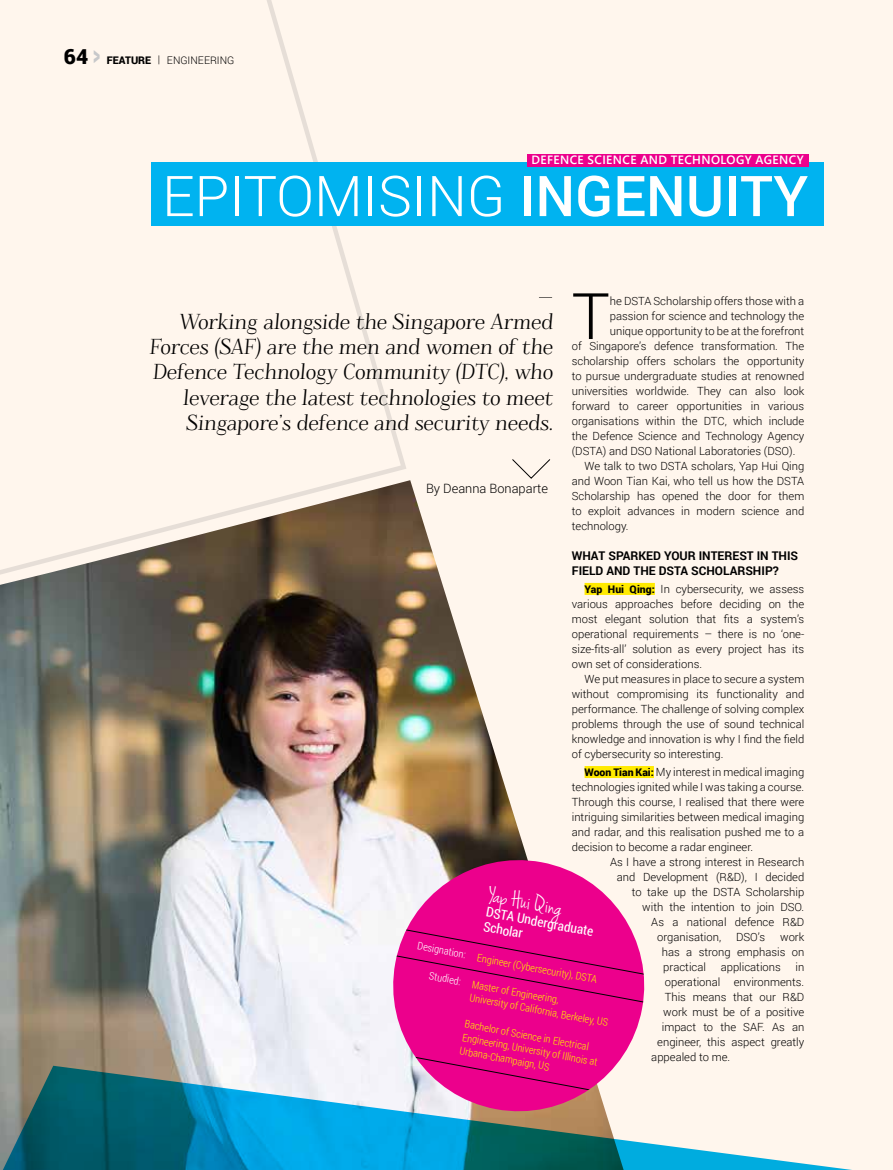
<style>
.page{position:relative;width:893px;height:1170px;background:#fff}
.page>*{position:absolute;margin:0;border:0;box-sizing:border-box;transform-origin:0 0}
.t1{font:300 64.2px "Roboto";color:#000}
.t2{font:300 56.25px "Roboto";color:#fff}
.t3{font:500 56.25px "Roboto";color:#fff}
.t4{font:24px "Jenna Sue";color:#fff}
.t5{font:21px/25.2px "Foglihten";color:#000;text-align:right;scale:3 1}
.t6{font:900 21px "Roboto";color:#000}
.t7{font:13.5px/14.7px "Roboto Condensed";color:#fff}
.t8{font:300 12.75px "Roboto";color:#000}
.t9{font:700 12px/15px "Roboto";color:#000}
.t10{font:12px "Webly Sleek UI Semibold";letter-spacing:.035em;color:#fff}
.t11{font:300 11.25px/15px "Roboto";color:#000;text-align:justify}
.t12{font:300 10.5px/13.4px "Roboto Condensed";color:#ffea00}
.t13{font:300 10.5px "Roboto Condensed";color:#fff}
.t14{font:300 10.5px "Roboto";color:#000}
.s1{font-size:27px;color:#c7c8ca}
.s2{font-weight:900}
.s3{font-weight:300}
.s4{font-weight:900;font-size:10.5px}
</style>
<div class="page">
<div style="left:0;top:0;width:893px;height:1169px;background:#fff6ed"></div>
<svg style="left:512px;top:459px;width:39px;height:20px"></svg>
<img style="left:0;top:480px;width:525px;height:585px">
<div style="left:585px;top:583px;width:70px;height:12px;background:#ffea00"></div>
<div style="left:585px;top:766px;width:69px;height:12px;background:#ffea00"></div>
<svg style="left:0;top:0;width:409px;height:654px"></svg>
<div style="left:151px;top:163px;width:672px;height:63px;background:#00b3f0"></div>
<div style="left:527px;top:153px;width:281px;height:13px;background:#ec008c"></div>
<svg style="left:0;top:1065px;width:844px;height:104px"></svg>
<svg style="left:383px;top:849px;width:272px;height:272px;fill:#ec008c"></svg>
<svg style="left:383px;top:1043px;width:241px;height:53px"></svg>
<svg style="left:386px;top:925px;width:269px;height:81px;background:#e81792"></svg>
<h3 class="t6" style="left:64px;top:41px;width:38px">64 <span class="s1">&gt;</span></h3>
<p class="t14" style="left:107px;top:53px;width:88px"><span class="s2">feature</span> | En gineerin</p>
<p class="t14" style="left:227px;top:53px;width:9px">g</p>
<p class="t10" style="left:531px;top:151px;width:274px">DEFENCE SCIENCE AND TECHNOLOGY AGENCY</p>
<h2 class="t2" style="left:162px;top:157px;width:97px">Epitomisin</h2>
<h2 class="t3" style="left:467px;top:156px;width:343px"><span class="s3">g</span> INGENUITY</h2>
<h1 class="t1" style="left:572px;top:272px;width:39px">T</h1>
<p class="t11" style="left:610px;top:292px;width:196px">he DSTA Scholarship offers those with a</p>
<h3 class="t5" style="left:149px;top:284px;width:137px">-<br>Working alongside the Singapore Armed Forces (SAF) are the men and women of the Defence Technology Community (DTC), who leverage the latest technologies to meet Singapore’s defence and security needs.</h3>
<p class="t11" style="left:610px;top:307px;width:196px">passion for science and technology the</p>
<p class="t11" style="left:610px;top:322px;width:196px">unique opportunity to be at the forefront</p>
<p class="t11" style="left:572px;top:337px;width:234px">of Singapore’s defence transformation. The</p>
<p class="t11" style="left:572px;top:352px;width:234px">scholarship offers scholars the opportunity</p>
<p class="t11" style="left:572px;top:367px;width:234px">to pursue undergraduate studies at renowned</p>
<p class="t11" style="left:572px;top:382px;width:234px">universities worldwide. They can also look</p>
<p class="t11" style="left:572px;top:397px;width:234px">forward to career opportunities in various</p>
<p class="t11" style="left:572px;top:412px;width:234px">organisations within the DTC, which include</p>
<p class="t11" style="left:572px;top:427px;width:234px">the Defence Science and Technology Agency</p>
<p class="t11" style="left:572px;top:442px;width:225px">(DSTA) and DSO National Laboratories (DSO).</p>
<p class="t11" style="left:585px;top:457px;width:221px">We talk to two DSTA scholars, Yap Hui Qing</p>
<p class="t11" style="left:572px;top:472px;width:234px">and Woon Tian Kai, who tell us how the DSTA</p>
<p class="t11" style="left:572px;top:487px;width:234px">Scholarship has opened the door for them</p>
<p class="t11" style="left:572px;top:502px;width:234px">to exploit advances in modern science and</p>
<p class="t11" style="left:572px;top:517px;width:58px">technology.</p>
<p class="t9" style="left:572px;top:547px;width:228px">WHAT SPARKED YOUR INTEREST IN THIS<br>FIELD AND THE DSTA</p>
<p class="t8" style="left:426px;top:480px;width:124px">By Deanna Bonaparte</p>
<p class="t9" style="left:691px;top:562px;width:89px">SCHOLARSHIP?</p>
<p class="t11" style="left:572px;top:580px;width:234px;text-indent:13px"><span class="s4">Yap Hui Qing:</span> In cybersecurity, we assess various approaches before deciding on the most elegant solution that fits a system’s operational requirements – there is no ‘one&shy;size-fits-all’ solution as every project has its own set of considerations.</p>
<p class="t11" style="left:572px;top:670px;width:234px;text-indent:13px">We put measures in place to secure a system without compromising its functionality and performance. The challenge of solving complex problems through the use of sound technical knowledge and innovation is why I find the field of cybersecurity so interesting.</p>
<p class="t11" style="left:572px;top:763px;width:234px;text-indent:13px"><span class="s4">Woon Tian Kai:</span> My interest in medical imaging technologies ignited while I was taking a course.<br>Through this course, I realised that there were intriguing similarities between medical imaging and radar, and this realisation pushed me to a decision to become a radar engineer.</p>
<p class="t11" style="left:610px;top:853px;width:196px">As I have a strong interest in Research</p>
<p class="t11" style="left:617px;top:868px;width:189px">and Development (R&amp;D), I decided</p>
<p class="t11" style="left:632px;top:883px;width:174px">to take up the DSTA Scholarship</p>
<p class="t11" style="left:642px;top:898px;width:164px">with the intention to join DSO.</p>
<p class="t11" style="left:651px;top:913px;width:154px">As a national defence R&amp;D</p>
<p class="t11" style="left:657px;top:928px;width:65px">organisation,</p>
<p class="t11" style="left:736px;top:928px;width:31px">DSO’s</p>
<h3 class="t4" style="left:492px;top:880px;width:76px;rotate:11deg">Yap Hui Qing</h3>
<p class="t7" style="left:487px;top:904px;width:111px;rotate:10deg">DSTA Undergraduate<br>Scholar</p>
<p class="t12" style="left:478px;top:950px;width:123px;rotate:10deg">Engineer (Cybersecurity), DSTA</p>
<p class="t12" style="left:473px;top:977px;width:142px;rotate:10deg">Master of Engineering,<br>University of California, Berkeley, US</p>
<p class="t11" style="left:662px;top:928px;width:144px;text-indent:118px">work has a strong emphasis on practical</p>
<p class="t13" style="left:419px;top:938px;width:50px;rotate:10deg">Designation:</p>
<p class="t13" style="left:430px;top:968px;width:34px;rotate:10deg">Studied:</p>
<p class="t11" style="left:721px;top:958px;width:62px">applications</p>
<p class="t11" style="left:795px;top:958px;width:10px">in</p>
<p class="t11" style="left:665px;top:973px;width:141px">operational environments.</p>
<p class="t11" style="left:665px;top:988px;width:141px">This means that our R&amp;D</p>
<p class="t11" style="left:663px;top:1003px;width:143px">work must be of a positive</p>
<p class="t11" style="left:662px;top:1018px;width:144px">impact to the SAF. As an</p>
<p class="t11" style="left:657px;top:1033px;width:148px">engineer, this aspect greatly</p>
<p class="t11" style="left:651px;top:1048px;width:80px">appealed to me.</p>
<p class="t12" style="left:466px;top:1017px;width:139px;rotate:10deg">Bachelor of Science in Electrical<br>Engineering, University of Illinois at<br>Urbana-Champaign, US</p>
</div>
